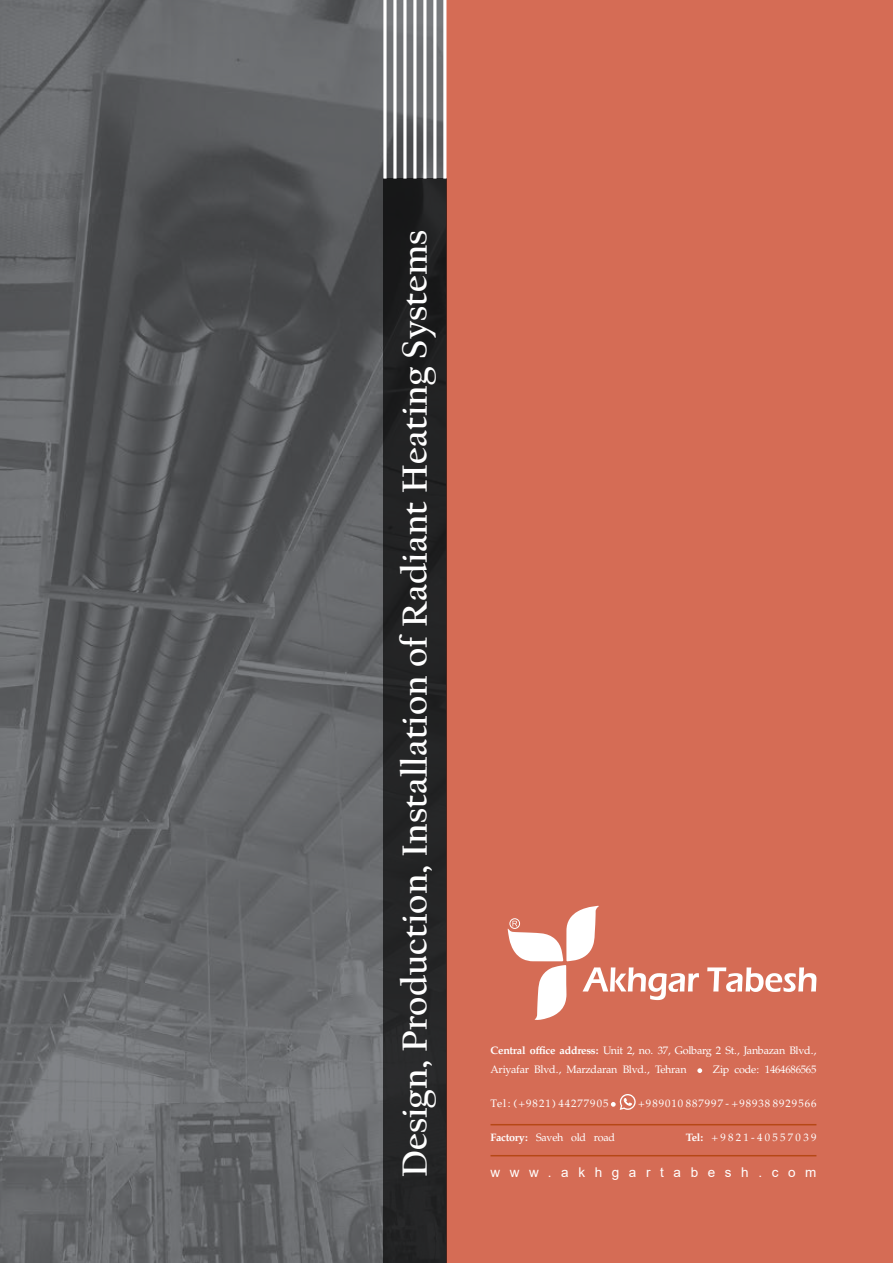
<style>
.page{position:relative;width:893px;height:1263px;background:#fff}
.page>*{position:absolute;margin:0;border:0;box-sizing:border-box;transform-origin:0 0}
.t1{font:700 36.75px "Californian FB";color:#fff}
.t2{font:13.5px/19.5px "Bahij Nazanin";letter-spacing:-.02em;color:#fff;text-align:right}
.t3{font:13.5px "Bahij Nazanin";letter-spacing:.075em;color:#fff}
.t4{font:13.5px "Arial";letter-spacing:.71em;color:#fff}
.t5{font:13.5px "Bahij Nazanin";letter-spacing:.17em;color:#fff}
.t6{font:700 13.5px "Bahij Nazanin";letter-spacing:-.025em;color:#fff}
.s1{font-weight:700}
</style>
<div class="page">
<img style="left:0;top:0;width:443px;height:1263px">
<div style="left:446px;top:0;width:447px;height:1263px;background:#d56c55"></div>
<div style="left:383px;top:179px;width:63px;height:1084px;background:#232324"></div>
<hr style="left:433px;top:0;width:3px;height:179px;background:#fff">
<hr style="left:423px;top:0;width:3px;height:179px;background:#fff">
<hr style="left:413px;top:0;width:3px;height:179px;background:#fff">
<svg style="left:403px;top:0;width:4px;height:179px"></svg>
<svg style="left:393px;top:0;width:4px;height:179px"></svg>
<svg style="left:383px;top:0;width:4px;height:179px"></svg>
<svg style="left:707px;top:967px;width:109px;height:25px"></svg>
<svg style="left:508px;top:906px;width:191px;height:114px"></svg>
<svg style="left:611px;top:1094px;width:25px;height:16px"></svg>
<hr style="left:490px;top:1124px;width:326px;height:1px;background:#daaa43">
<hr style="left:490px;top:1155px;width:326px;height:1px;background:#daaa43">
<svg style="left:697px;top:1068px;width:5px;height:5px"></svg>
<h1 class="t1" style="left:394px;top:1177px;width:948px;rotate:-90deg">Design, Production, Installation of Radiant Heating Systems</h1>
<p class="t2" style="left:490px;top:1039px;width:327px"><span class="s1">Central office address:</span> Unit 2, no. 37, Golbarg 2 St., Janbazan Blvd.,<br>Zip code: 1464686565</p>
<p class="t2" style="left:490px;top:1058px;width:198px">Ariyafar Blvd., Marzdaran Blvd., Tehran</p>
<p class="t3" style="left:490px;top:1094px;width:119px">Tel ): +9821(44277905</p>
<p class="t3" style="left:638px;top:1094px;width:180px">+989010887997-+989388929566</p>
<p class="t6" style="left:490px;top:1129px;width:40px">Factory:</p>
<p class="t2" style="left:536px;top:1127px;width:29px">Saveh</p>
<p class="t2" style="left:571px;top:1127px;width:17px">old</p>
<p class="t2" style="left:594px;top:1127px;width:23px">road</p>
<p class="t6" style="left:686px;top:1129px;width:19px">Tel:</p>
<p class="t5" style="left:711px;top:1129px;width:107px">+9821-40557039</p>
<p class="t4" style="left:490px;top:1163px;width:50px">www</p>
<p class="t4" style="left:548px;top:1163px;width:5px">.</p>
<p class="t4" style="left:561px;top:1163px;width:189px">akhgartabesh</p>
<p class="t4" style="left:758px;top:1163px;width:5px">.</p>
<p class="t4" style="left:772px;top:1163px;width:46px">com</p>
</div>
